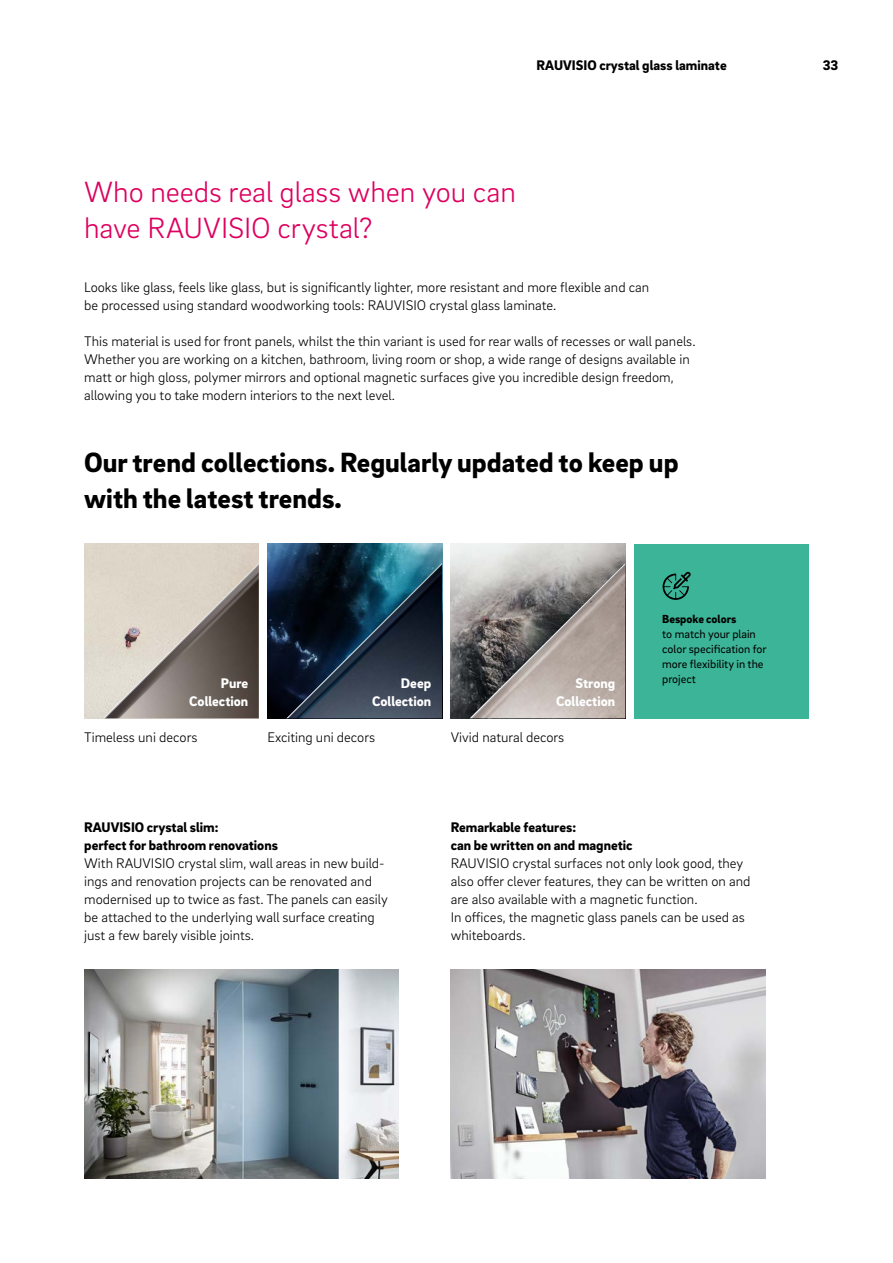
<style>
.page{position:relative;width:893px;height:1263px;background:#fff}
.page>*{position:absolute;margin:0;border:0;box-sizing:border-box;transform-origin:0 0}
._11__Highlighter_-_20pt_-_red_-_left{font:300 30px/36px "Brix Sans";letter-spacing:-.005em;color:#dd005f}
._03__Headline_-_19pt_-_left{font:900 28.5px/36px "Brix Sans";color:#000}
._16__Body_text_-_9_5pt{font:300 14.25px/18px "Brix Sans";color:#000}
._14__Body_subline_-_9_5pt{font:900 14.25px/18px "Brix Sans";color:#000}
._14__Body_subline_-_9_5pt-2{font:900 14.25px/18px "Brix Sans";color:#fff;text-align:right}
.MP__Live_column_titles_-_9_5pt{font:900 14.25px "Brix Sans";color:#000}
.MP__Page_numbers_-_9_5pt{font:900 14.25px "Brix Sans";color:#000}
._42__Info_box_-_headline_-_8pt_-_black{font:12px/15px "Brix Sans";color:#000}
.s1{font-weight:900}
</style>
<div class="page">
<img style="left:451px;top:970px;width:314px;height:209px">
<img style="left:84px;top:970px;width:314px;height:209px">
<img style="left:267px;top:544px;width:175px;height:174px">
<img style="left:286px;top:563px;width:156px;height:155px">
<img style="left:451px;top:544px;width:174px;height:174px">
<img style="left:470px;top:563px;width:155px;height:155px">
<img style="left:103px;top:563px;width:156px;height:155px">
<div style="left:634px;top:544px;width:175px;height:174px;background:#3cb497"></div>
<svg style="left:663px;top:572px;width:28px;height:28px"></svg>
<p class="MP__Live_column_titles_-_9_5pt" style="left:537px;top:56px;width:192px">RAUVISIO crystal glass laminate</p>
<p class="MP__Page_numbers_-_9_5pt" style="left:823px;top:56px;width:17px">33</p>
<p class="_11__Highlighter_-_20pt_-_red_-_left" style="left:84px;top:172px;width:433px">Who needs real glass when you can have RAUVISIO crystal?</p>
<p class="_16__Body_text_-_9_5pt" style="left:84px;top:277px;width:567px">Looks like glass, feels like glass, but is significantly lighter, more resistant and more flexible and can be processed using standard woodworking tools: RAUVISIO crystal glass laminate.</p>
<p class="_16__Body_text_-_9_5pt" style="left:84px;top:331px;width:613px">This material is used for front panels, whilst the thin variant is used for rear walls of recesses or wall panels.<br>Whether you are working on a kitchen, bathroom, living room or shop, a wide range of designs available in matt or high gloss, polymer mirrors and optional magnetic surfaces give you incredible design freedom, allowing you to take modern interiors to the next level.</p>
<p class="_03__Headline_-_19pt_-_left" style="left:84px;top:443px;width:596px">Our trend collections. Regularly updated to keep up with the latest trends.</p>
<p class="_14__Body_subline_-_9_5pt-2" style="left:189px;top:673px;width:61px">Pure<br>Collection</p>
<p class="_14__Body_subline_-_9_5pt-2" style="left:372px;top:673px;width:61px">Deep<br>Collection</p>
<p class="_14__Body_subline_-_9_5pt-2" style="left:556px;top:673px;width:61px">Strong<br>Collection</p>
<p class="_16__Body_text_-_9_5pt" style="left:84px;top:727px;width:115px">Timeless uni decors</p>
<p class="_16__Body_text_-_9_5pt" style="left:267px;top:727px;width:109px">Exciting uni decors</p>
<p class="_16__Body_text_-_9_5pt" style="left:451px;top:727px;width:115px">Vivid natural decors</p>
<p class="_42__Info_box_-_headline_-_8pt_-_black" style="left:662px;top:610px;width:106px"><span class="s1">Bespoke colors<br></span>to match your plain color specification for more flexibility in the project</p>
<p class="_14__Body_subline_-_9_5pt" style="left:84px;top:817px;width:195px">RAUVISIO crystal slim:<br>perfect for bathroom renovations</p>
<p class="_16__Body_text_-_9_5pt" style="left:84px;top:853px;width:305px">With RAUVISIO crystal slim, wall areas in new build&shy;ings and renovation projects can be renovated and modernised up to twice as fast. The panels can easily be attached to the underlying wall surface creating just a few barely visible joints.</p>
<p class="_14__Body_subline_-_9_5pt" style="left:451px;top:817px;width:183px">Remarkable features:<br>can be written on and magnetic</p>
<p class="_16__Body_text_-_9_5pt" style="left:451px;top:853px;width:301px">RAUVISIO crystal surfaces not only look good, they also offer clever features, they can be written on and are also available with a magnetic function.</p>
<p class="_16__Body_text_-_9_5pt" style="left:451px;top:907px;width:296px">In offices, the magnetic glass panels can be used as whiteboards.</p>
</div>
